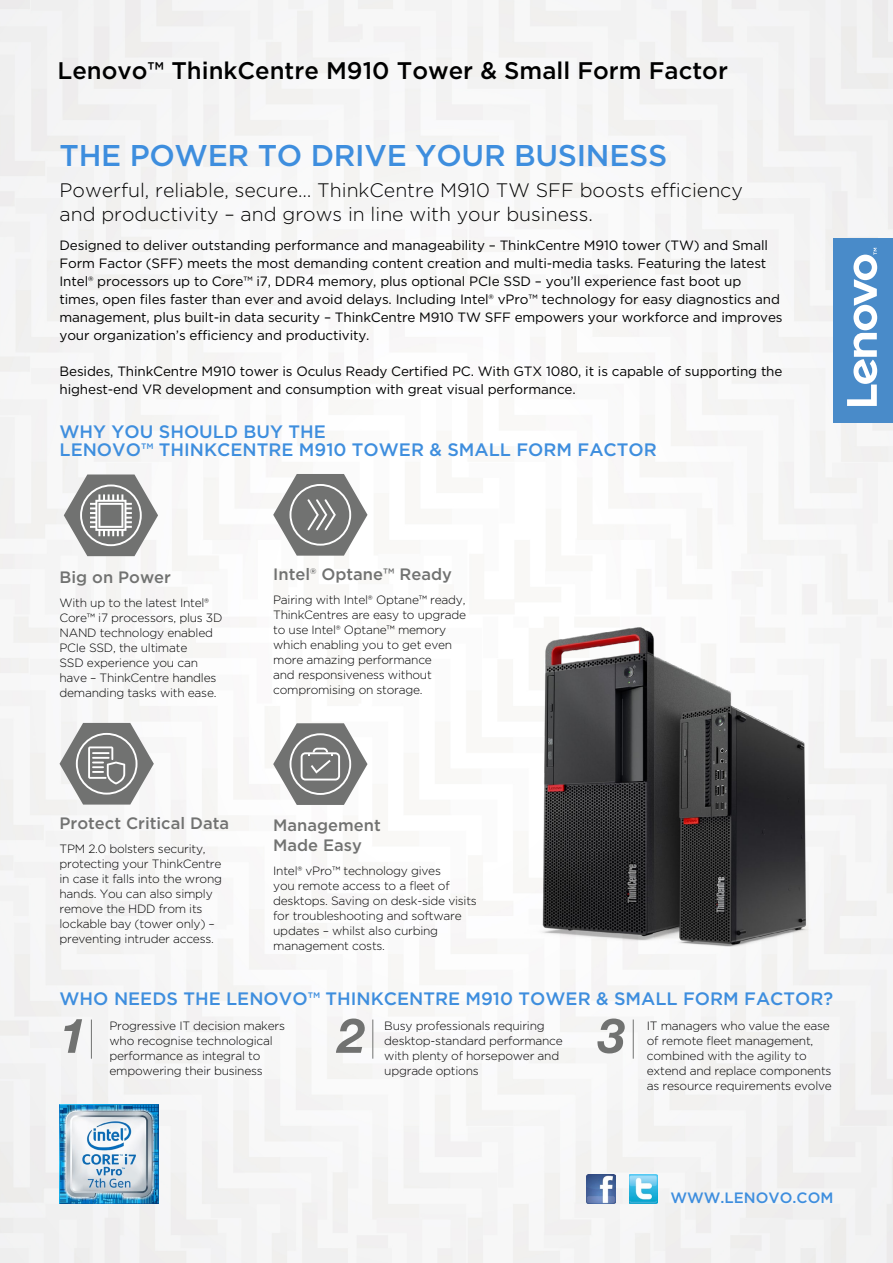
<style>
.page{position:relative;width:893px;height:1263px;background:#fff}
.page>*{position:absolute;margin:0;border:0;box-sizing:border-box;transform-origin:0 0}
.t1{font:500 30px "Gotham";letter-spacing:-.01em;color:#3e8ede}
.t2{font:500 24px "Gotham";color:#000}
.t3{font:300 19.5px/23.4px "Gotham";color:#000}
.t4{font:500 18px/18px "Gotham";color:#3e8ede}
.t5{font:500 16.5px/19.5px "Gotham";color:#717271}
.t6{font:500 15px "Gotham";color:#3e8ede}
.t7{font:13.5px/18px "Gotham";letter-spacing:-.01em;color:#000}
.t8{font:300 12px/15px "Gotham";letter-spacing:-.02em;color:#000}
</style>
<div class="page">
<img style="left:0;top:0;width:893px;height:1263px">
<div style="left:833px;top:238px;width:60px;height:185px;background:#498bc9"></div>
<svg style="left:847px;top:248px;width:30px;height:158px"></svg>
<img style="left:629px;top:1175px;width:29px;height:28px">
<img style="left:587px;top:1175px;width:28px;height:28px">
<hr style="left:91px;top:1019px;width:1px;height:40px;background:#717271">
<svg style="left:64px;top:1019px;width:18px;height:34px"></svg>
<hr style="left:372px;top:1019px;width:1px;height:40px;background:#717271">
<svg style="left:336px;top:1018px;width:29px;height:35px"></svg>
<hr style="left:633px;top:1019px;width:1px;height:40px;background:#717271">
<svg style="left:597px;top:1018px;width:28px;height:35px"></svg>
<img style="left:60px;top:1104px;width:99px;height:99px">
<img style="left:468px;top:597px;width:425px;height:368px">
<svg style="left:273px;top:723px;width:94px;height:82px"></svg>
<svg style="left:64px;top:474px;width:94px;height:82px"></svg>
<svg style="left:60px;top:723px;width:94px;height:81px"></svg>
<svg style="left:273px;top:474px;width:94px;height:82px"></svg>
<h2 class="t2" style="left:58px;top:55px;width:672px">Lenovo™ ThinkCentre M910 Tower &amp; Small Form Factor</h2>
<h1 class="t1" style="left:60px;top:136px;width:609px">THE POWER TO DRIVE YOUR BUSINESS</h1>
<h3 class="t3" style="left:60px;top:178px;width:685px">Powerful, reliable, secure… ThinkCentre M910 TW SFF boosts efficiency and productivity – and grows in line with your business.</h3>
<p class="t7" style="left:60px;top:235px;width:725px">Designed to deliver outstanding performance and manageability – ThinkCentre M910 tower (TW) and Small Form Factor (SFF) meets the most demanding content creation and multi-media tasks. Featuring the latest Intel® processors up to Core™ i7, DDR4 memory, plus optional PCIe SSD – you’ll experience fast boot up times, open files faster than ever and avoid delays. Including Intel® vPro™ technology for easy diagnostics and management, plus built-in data security – ThinkCentre M910 TW SFF empowers your workforce and improves your organization’s efficiency and productivity.</p>
<p class="t7" style="left:60px;top:361px;width:724px">Besides, ThinkCentre M910 tower is Oculus Ready Certified PC. With GTX 1080, it is capable of supporting the highest-end VR development and consumption with great visual performance.</p>
<h3 class="t4" style="left:60px;top:422px;width:599px">WHY YOU SHOULD BUY THE<br>LENOVO™ THINKCENTRE M910 TOWER &amp; SMALL FORM FACTOR</h3>
<h3 class="t5" style="left:60px;top:567px;width:113px">Big on Power</h3>
<p class="t8" style="left:60px;top:594px;width:164px">With up to the latest Intel®<br>Core™ i7 processors, plus 3D<br>NAND technology enabled<br>PCIe SSD, the ultimate<br>SSD experience you can have – ThinkCentre handles demanding tasks with ease.</p>
<h3 class="t5" style="left:273px;top:565px;width:180px">Intel® Optane™ Ready</h3>
<p class="t8" style="left:273px;top:592px;width:194px">Pairing with Intel® Optane™ ready,<br>ThinkCentres are easy to upgrade to use Intel® Optane™ memory which enabling you to get even more amazing performance<br>and responsiveness without compromising on storage.</p>
<h3 class="t5" style="left:60px;top:814px;width:171px">Protect Critical Data</h3>
<p class="t8" style="left:60px;top:841px;width:164px">TPM 2.0 bolsters security, protecting your ThinkCentre in case it falls into the wrong hands. You can also simply remove the HDD from its lockable bay (tower only) – preventing intruder access.</p>
<h3 class="t5" style="left:273px;top:815px;width:109px">Management<br>Made Easy</h3>
<p class="t8" style="left:273px;top:863px;width:205px">Intel® vPro™ technology gives<br>you remote access to a fleet of desktops. Saving on desk-side visits for troubleshooting and software updates – whilst also curbing management costs.</p>
<h3 class="t4" style="left:60px;top:990px;width:775px">WHO NEEDS THE LENOVO™ THINKCENTRE M910 TOWER &amp; SMALL FORM FACTOR?</h3>
<p class="t8" style="left:109px;top:1017px;width:177px">Progressive IT decision makers who recognise technological performance as integral to empowering their business</p>
<p class="t8" style="left:384px;top:1017px;width:180px">Busy professionals requiring desktop-standard performance with plenty of horsepower and upgrade options</p>
<p class="t8" style="left:647px;top:1017px;width:186px">IT managers who value the ease of remote fleet management, combined with the agility to extend and replace components as resource requirements evolve</p>
<p class="t6" style="left:670px;top:1188px;width:165px">WWW.LENOVO.COM</p>
</div>
